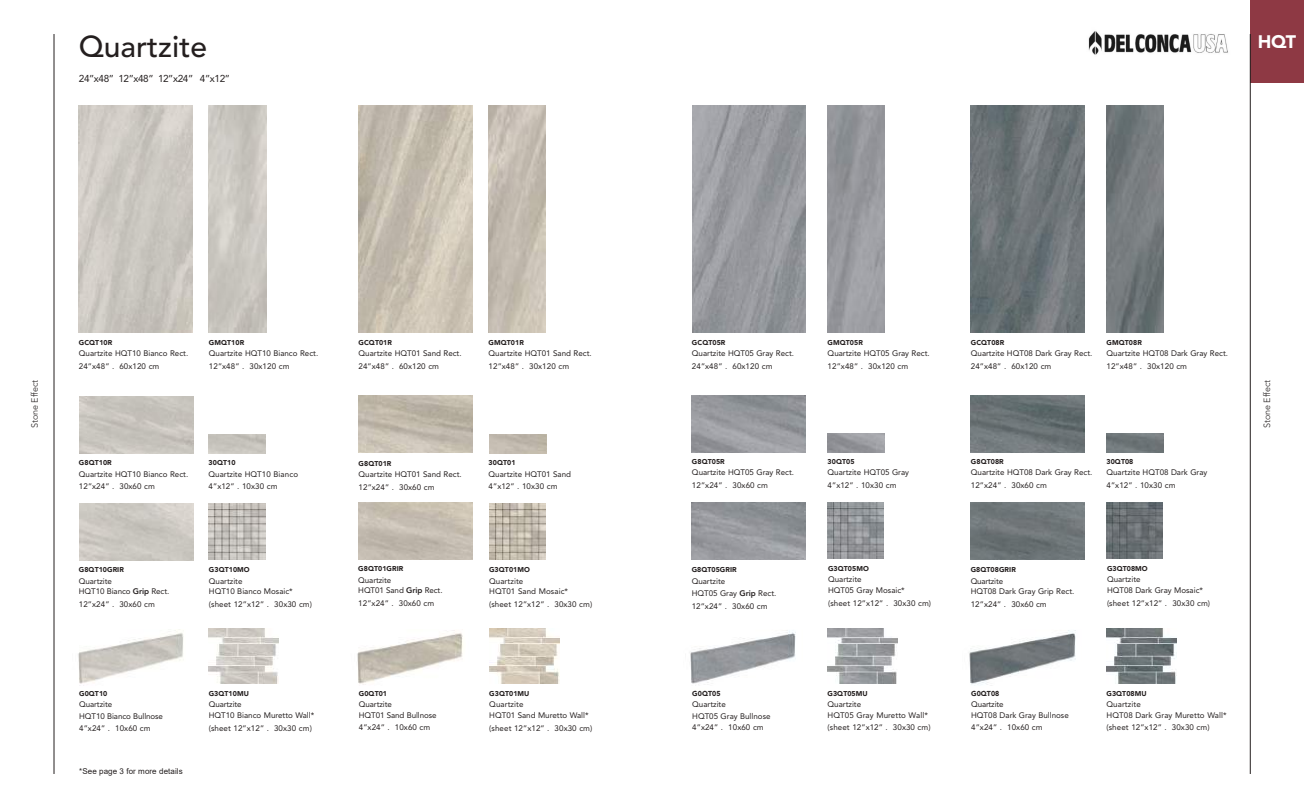
<style>
.page{position:relative;width:1304px;height:808px;background:#fff}
.page>*{position:absolute;margin:0;border:0;box-sizing:border-box;transform-origin:0 0}
.t1{font:500 30px "Avenir LT Std";color:#241f1f}
.t2{font:900 18px "Avenir LT Std";color:#fff}
.t3{font:10px "Avenir LT Std";letter-spacing:-.04em;color:#241f1f}
.t4{font:300 9px "Avenir LT Std";color:#241f1f}
.t5{font:8px/12.7px "Avenir LT Std";color:#241f1f}
.t6{font:8px "Arial";letter-spacing:.01em;color:#241f1f}
.t7{font:900 7px "Avenir LT Std";letter-spacing:.01em;color:#241f1f}
.s1{font-weight:800}
</style>
<div class="page">
<div style="left:1250px;top:0;width:54px;height:82px;background:#8e3944"></div>
<img style="left:359px;top:105px;width:113px;height:227px">
<img style="left:692px;top:105px;width:114px;height:227px">
<img style="left:79px;top:105px;width:114px;height:227px">
<img style="left:489px;top:105px;width:57px;height:227px">
<img style="left:489px;top:503px;width:56px;height:56px">
<img style="left:828px;top:502px;width:56px;height:56px">
<img style="left:209px;top:503px;width:56px;height:56px">
<img style="left:971px;top:105px;width:114px;height:227px">
<img style="left:971px;top:396px;width:113px;height:57px">
<img style="left:1106px;top:434px;width:57px;height:19px">
<img style="left:1107px;top:105px;width:57px;height:227px">
<img style="left:1107px;top:502px;width:56px;height:56px">
<img style="left:209px;top:628px;width:70px;height:56px">
<img style="left:489px;top:628px;width:70px;height:56px">
<img style="left:828px;top:628px;width:69px;height:56px">
<img style="left:1106px;top:628px;width:70px;height:56px">
<img style="left:971px;top:502px;width:114px;height:57px">
<img style="left:78px;top:630px;width:106px;height:56px">
<img style="left:357px;top:630px;width:106px;height:55px">
<img style="left:690px;top:630px;width:106px;height:61px">
<img style="left:969px;top:630px;width:107px;height:61px">
<hr style="left:54px;top:34px;width:1px;height:740px;background:#241f1f">
<hr style="left:1250px;top:34px;width:1px;height:740px;background:#241f1f">
<img style="left:1088px;top:31px;width:140px;height:24px">
<h1 class="t1" style="left:79px;top:29px;width:130px">Quartzite</h1>
<p class="t3" style="left:79px;top:72px;width:153px">24”x48” 12”x48” 12”x24” 4”x12”</p>
<h2 class="t2" style="left:1258px;top:31px;width:40px">HQT</h2>
<p class="t7" style="left:79px;top:338px;width:35px">GCQT10R</p>
<p class="t5" style="left:79px;top:347px;width:111px">Quartzite HQT10 Bianco Rect.<br>24”x48” . 60x120 cm</p>
<p class="t7" style="left:209px;top:338px;width:37px">GMQT10R</p>
<p class="t5" style="left:209px;top:347px;width:111px">Quartzite HQT10 Bianco Rect.<br>12”x48” . 30x120 cm</p>
<p class="t7" style="left:359px;top:338px;width:35px">GCQT01R</p>
<p class="t5" style="left:359px;top:347px;width:105px">Quartzite HQT01 Sand Rect.<br>24”x48” . 60x120 cm</p>
<p class="t7" style="left:489px;top:338px;width:37px">GMQT01R</p>
<p class="t5" style="left:489px;top:347px;width:105px">Quartzite HQT01 Sand Rect.<br>12”x48” . 30x120 cm</p>
<p class="t7" style="left:692px;top:338px;width:35px">GCQT05R</p>
<p class="t5" style="left:692px;top:347px;width:104px">Quartzite HQT05 Gray Rect.<br>24”x48” . 60x120 cm</p>
<p class="t7" style="left:828px;top:338px;width:37px">GMQT05R</p>
<p class="t5" style="left:828px;top:347px;width:104px">Quartzite HQT05 Gray Rect.<br>12”x48” . 30x120 cm</p>
<p class="t7" style="left:971px;top:338px;width:35px">GCQT08R</p>
<p class="t5" style="left:971px;top:347px;width:123px">Quartzite HQT08 Dark Gray Rect.<br>24”x48” . 60x120 cm</p>
<p class="t7" style="left:1107px;top:338px;width:37px">GMQT08R</p>
<p class="t5" style="left:1107px;top:347px;width:123px">Quartzite HQT08 Dark Gray Rect.<br>12”x48” . 30x120 cm</p>
<p class="t4" style="left:30px;top:428px;width:50px;rotate:-90deg">Stone Effect</p>
<p class="t4" style="left:1262px;top:428px;width:50px;rotate:-90deg">Stone Effect</p>
<p class="t7" style="left:79px;top:459px;width:34px">G8QT10R</p>
<p class="t5" style="left:79px;top:467px;width:111px">Quartzite HQT10 Bianco Rect.<br>12”x24” . 30x60 cm</p>
<p class="t7" style="left:209px;top:459px;width:28px">30QT10</p>
<p class="t5" style="left:209px;top:467px;width:91px">Quartzite HQT10 Bianco<br>4”x12” . 10x30 cm</p>
<p class="t7" style="left:359px;top:459px;width:34px">G8QT01R</p>
<p class="t5" style="left:359px;top:468px;width:105px">Quartzite HQT01 Sand Rect.<br>12”x24” . 30x60 cm</p>
<p class="t7" style="left:489px;top:459px;width:28px">30QT01</p>
<p class="t5" style="left:489px;top:467px;width:84px">Quartzite HQT01 Sand<br>4”x12” . 10x30 cm</p>
<p class="t7" style="left:692px;top:457px;width:34px">G8QT05R</p>
<p class="t5" style="left:692px;top:466px;width:104px">Quartzite HQT05 Gray Rect.<br>12”x24” . 30x60 cm</p>
<p class="t7" style="left:828px;top:457px;width:28px">30QT05</p>
<p class="t5" style="left:828px;top:466px;width:83px">Quartzite HQT05 Gray<br>4”x12” . 10x30 cm</p>
<p class="t7" style="left:971px;top:457px;width:34px">G8QT08R</p>
<p class="t5" style="left:971px;top:466px;width:123px">Quartzite HQT08 Dark Gray Rect.<br>12”x24” . 30x60 cm</p>
<p class="t7" style="left:1106px;top:457px;width:28px">30QT08</p>
<p class="t5" style="left:1106px;top:466px;width:102px">Quartzite HQT08 Dark Gray<br>4”x12” . 10x30 cm</p>
<p class="t7" style="left:79px;top:566px;width:47px">G8QT10GRIR</p>
<p class="t5" style="left:79px;top:576px;width:92px;line-height:10.7px">Quartzite<br>HQT10 Bianco <span class="s1">Grip</span> Rect.</p>
<p class="t5" style="left:79px;top:598px;width:78px">12”x24” . 30x60 cm</p>
<p class="t7" style="left:209px;top:566px;width:42px">G3QT10MO</p>
<p class="t5" style="left:209px;top:576px;width:85px;line-height:10.7px">Quartzite<br>HQT10 Bianco Mosaic*</p>
<p class="t5" style="left:209px;top:598px;width:105px">(sheet 12”x12” . 30x30 cm)</p>
<p class="t7" style="left:358px;top:565px;width:47px">G8QT01GRIR</p>
<p class="t5" style="left:358px;top:575px;width:86px;line-height:10.7px">Quartzite<br>HQT01 Sand <span class="s1">Grip</span> Rect.</p>
<p class="t5" style="left:358px;top:597px;width:78px">12”x24” . 30x60 cm</p>
<p class="t7" style="left:489px;top:566px;width:42px">G3QT01MO</p>
<p class="t5" style="left:489px;top:576px;width:81px;line-height:10.7px">Quartzite<br>HQT01 Sand Mosaic*</p>
<p class="t5" style="left:489px;top:598px;width:105px">(sheet 12”x12” . 30x30 cm)</p>
<p class="t7" style="left:692px;top:566px;width:47px">G8QT05GRIR</p>
<p class="t5" style="left:692px;top:575px;width:86px">Quartzite<br>HQT05 Gray <span class="s1">Grip</span> Rect.<br>12”x24” . 30x60 cm</p>
<p class="t7" style="left:828px;top:564px;width:42px">G3QT05MO</p>
<p class="t5" style="left:828px;top:574px;width:78px;line-height:10.7px">Quartzite<br>HQT05 Gray Mosaic*</p>
<p class="t5" style="left:828px;top:596px;width:105px">(sheet 12”x12” . 30x30 cm)</p>
<p class="t7" style="left:971px;top:566px;width:47px">G8QT08GRIR</p>
<p class="t5" style="left:971px;top:576px;width:105px;line-height:10.7px">Quartzite<br>HQT08 Dark Gray Grip Rect.</p>
<p class="t5" style="left:971px;top:598px;width:78px">12”x24” . 30x60 cm</p>
<p class="t7" style="left:1107px;top:564px;width:42px">G3QT08MO</p>
<p class="t5" style="left:1107px;top:574px;width:98px;line-height:10.7px">Quartzite<br>HQT08 Dark Gray Mosaic*</p>
<p class="t5" style="left:1107px;top:596px;width:105px">(sheet 12”x12” . 30x30 cm)</p>
<p class="t7" style="left:79px;top:689px;width:30px">G0QT10</p>
<p class="t5" style="left:79px;top:698px;width:85px;line-height:11.8px">Quartzite<br>HQT10 Bianco Bullnose<br>4”x24” . 10x60 cm</p>
<p class="t6" style="left:79px;top:766px;width:105px">*See page 3 for more details</p>
<p class="t7" style="left:209px;top:689px;width:42px">G3QT10MU</p>
<p class="t5" style="left:209px;top:699px;width:107px;line-height:10.7px">Quartzite<br>HQT10 Bianco Muretto Wall*</p>
<p class="t5" style="left:209px;top:721px;width:105px">(sheet 12”x12” . 30x30 cm)</p>
<p class="t7" style="left:359px;top:689px;width:30px">G0QT01</p>
<p class="t5" style="left:359px;top:699px;width:79px;line-height:10.7px">Quartzite<br>HQT01 Sand Bullnose</p>
<p class="t5" style="left:359px;top:721px;width:73px">4”x24” . 10x60 cm</p>
<p class="t7" style="left:489px;top:689px;width:42px">G3QT01MU</p>
<p class="t5" style="left:489px;top:699px;width:101px;line-height:10.7px">Quartzite<br>HQT01 Sand Muretto Wall*</p>
<p class="t5" style="left:489px;top:721px;width:105px">(sheet 12”x12” . 30x30 cm)</p>
<p class="t7" style="left:692px;top:689px;width:30px">G0QT05</p>
<p class="t5" style="left:692px;top:698px;width:80px;line-height:11.8px">Quartzite<br>HQT05 Gray Bullnose<br>4”x24” . 10x60 cm</p>
<p class="t7" style="left:828px;top:689px;width:42px">G3QT05MU</p>
<p class="t5" style="left:828px;top:699px;width:102px;line-height:10.7px">Quartzite<br>HQT05 Gray Muretto Wall*</p>
<p class="t5" style="left:828px;top:721px;width:105px">(sheet 12”x12” . 30x30 cm)</p>
<p class="t7" style="left:971px;top:689px;width:30px">G0QT08</p>
<p class="t5" style="left:971px;top:699px;width:99px;line-height:10.7px">Quartzite<br>HQT08 Dark Gray Bullnose</p>
<p class="t5" style="left:971px;top:721px;width:73px">4”x24” . 10x60 cm</p>
<p class="t7" style="left:1106px;top:689px;width:42px">G3QT08MU</p>
<p class="t5" style="left:1106px;top:699px;width:122px;line-height:10.7px">Quartzite<br>HQT08 Dark Gray Muretto Wall*</p>
<p class="t5" style="left:1106px;top:721px;width:105px">(sheet 12”x12” . 30x30 cm)</p>
</div>
